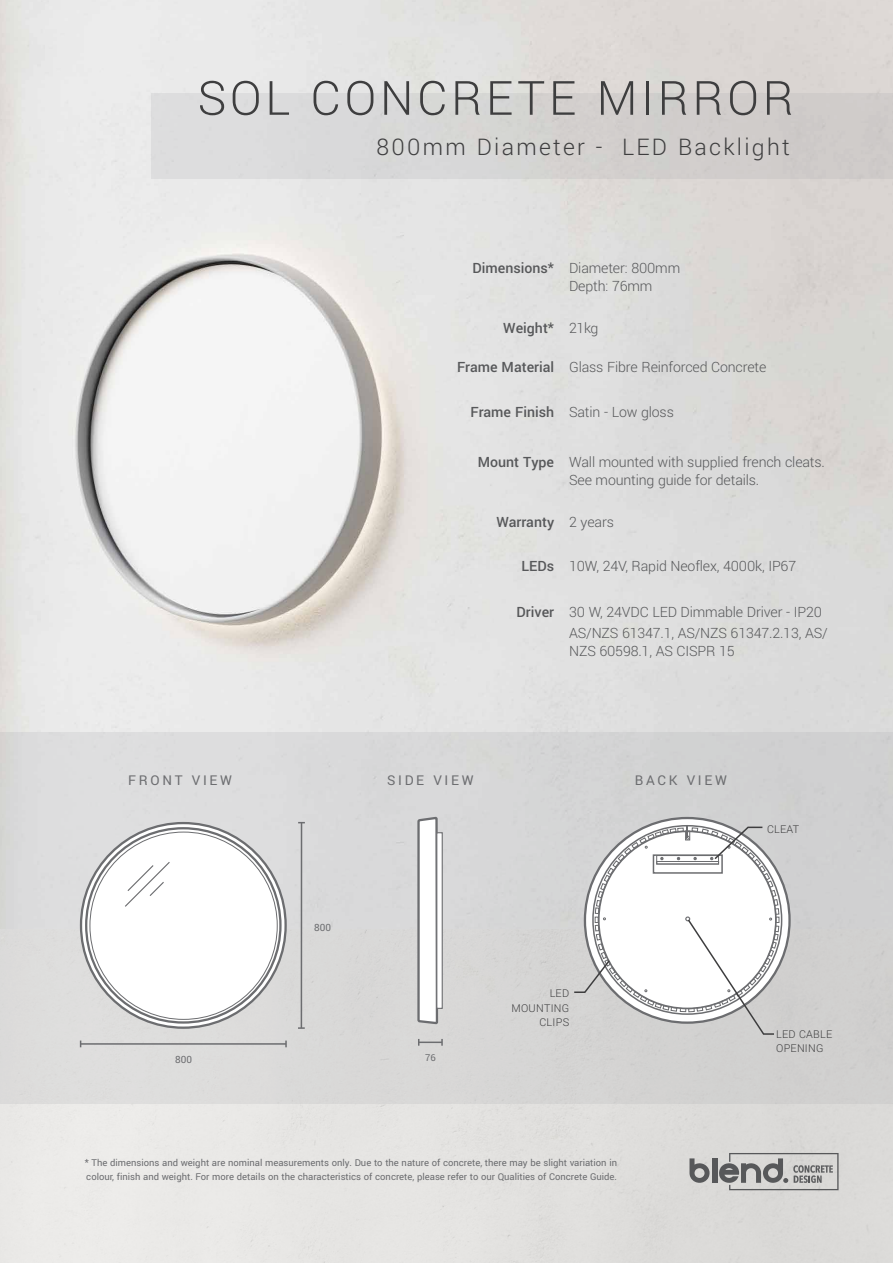
<style>
.page{position:relative;width:893px;height:1263px;background:#fff}
.page>*{position:absolute;margin:0;border:0;box-sizing:border-box;transform-origin:0 0}
.t1{font:300 52.5px "Yantramanav";letter-spacing:.07em;color:#3e3e3f}
.t2{font:300 25.5px "Yantramanav";letter-spacing:.09em;color:#3e3e3f}
.t3{font:300 15.75px/18px "Yantramanav";letter-spacing:-.01em;color:#57585a}
.t4{font:500 15.75px "Yantramanav";color:#57585a}
.t5{font:15px "Yantramanav";letter-spacing:.18em;color:#6c6d70}
.t6{font:300 12px/14.4px "Yantramanav";letter-spacing:.02em;color:#3e3e3f}
.t7{font:11.1px "Yantramanav";color:#6c6d70}
.t8{font:10.5px/13.5px "Yantramanav";color:#6c6d70}
.s1{font-weight:500}
.s2{font-weight:300}
</style>
<div class="page">
<img style="left:0;top:0;width:893px;height:732px">
<img style="left:0;top:1103px;width:893px;height:160px">
<div style="left:0;top:732px;width:893px;height:371px;background:#d7d7d7"></div>
<div style="left:151px;top:93px;width:742px;height:86px;background:linear-gradient(to right,#dddfe0,#cdc8c6)"></div>
<hr style="left:301px;top:823px;width:1px;height:205px;background:#6c6d70">
<svg style="left:298px;top:1027px;width:7px;height:2px"></svg>
<div style="left:81px;top:823px;width:205px;height:205px;background:#fff;border-radius:50%"></div>
<hr style="left:81px;top:1043px;width:205px;height:2px;background:#6c6d70">
<svg style="left:285px;top:1040px;width:2px;height:7px"></svg>
<svg style="left:125px;top:862px;width:45px;height:45px"></svg>
<svg style="left:416px;top:817px;width:27px;height:446px"></svg>
<div style="left:436px;top:832px;width:7px;height:177px;background:#fff;border:1px solid #6c6d70"></div>
<svg style="left:574px;top:826px;width:206px;height:209px"></svg>
<div style="left:712px;top:1158px;width:5px;height:25px;background:#57585a"></div>
<svg style="left:689px;top:1158px;width:20px;height:25px"></svg>
<svg style="left:719px;top:1153px;width:119px;height:37px;background:#b0b0af"></svg>
<h1 class="t1" style="left:198px;top:66px;width:597px">SOL CONCRETE MIRROR</h1>
<h2 class="t2" style="left:377px;top:131px;width:415px">800mm Diameter - LED Backlight</h2>
<p class="t3" style="left:569px;top:259px;width:113px;text-indent:-97px"><span class="s1">Dimensions*</span> Diameter: 800mm<br>Depth: 76mm</p>
<p class="t4" style="left:503px;top:318px;width:97px">Weight* <span class="s2">21kg</span></p>
<p class="t3" style="left:457px;top:358px;width:311px"><span class="s1">Frame Material</span> Glass Fibre Reinforced Concrete</p>
<p class="t3" style="left:471px;top:403px;width:205px"><span class="s1">Frame Finish</span> Satin - Low gloss</p>
<p class="t3" style="left:569px;top:453px;width:257px;text-indent:-91px"><span class="s1">Mount Type</span> Wall mounted with supplied french cleats.<br>See mounting guide for details.</p>
<p class="t4" style="left:496px;top:512px;width:119px">Warranty <span class="s2">2 years</span></p>
<p class="t3" style="left:522px;top:557px;width:276px"><span class="s1">LEDs</span> 10W, 24V, Rapid Neoflex, 4000k, IP67</p>
<p class="t3" style="left:569px;top:601px;width:260px;line-height:21px;text-indent:-52px"><span class="s1">Driver</span> 30 W, 24VDC LED Dimmable Driver - IP20<br>AS/NZS 61347.1, AS/NZS 61347.2.13, AS/</p>
<p class="t3" style="left:569px;top:642px;width:167px">NZS 60598.1, AS CISPR 15</p>
<p class="t5" style="left:128px;top:771px;width:105px">FRONT VIEW</p>
<p class="t5" style="left:387px;top:771px;width:88px">SIDE VIEW</p>
<p class="t5" style="left:635px;top:771px;width:94px">BACK VIEW</p>
<p class="t7" style="left:314px;top:920px;width:18px">800</p>
<p class="t7" style="left:175px;top:1052px;width:18px">800</p>
<p class="t8" style="left:425px;top:1051px;width:12px">76</p>
<p class="t6" style="left:512px;top:986px;width:59px;text-align:right">LED<br>MOUNTING<br>CLIPS</p>
<p class="t8" style="left:85px;top:1156px;width:534px">* The dimensions and weight are nominal measurements only. Due to the nature of concrete, there may be slight variation in colour, finish and weight. For more details on the characteristics of concrete, please refer to our Qualities of Concrete Guide.</p>
<p class="t6" style="left:767px;top:822px;width:34px">CLEAT</p>
<p class="t6" style="left:776px;top:1027px;width:58px">LED CABLE<br>OPENING</p>
</div>
